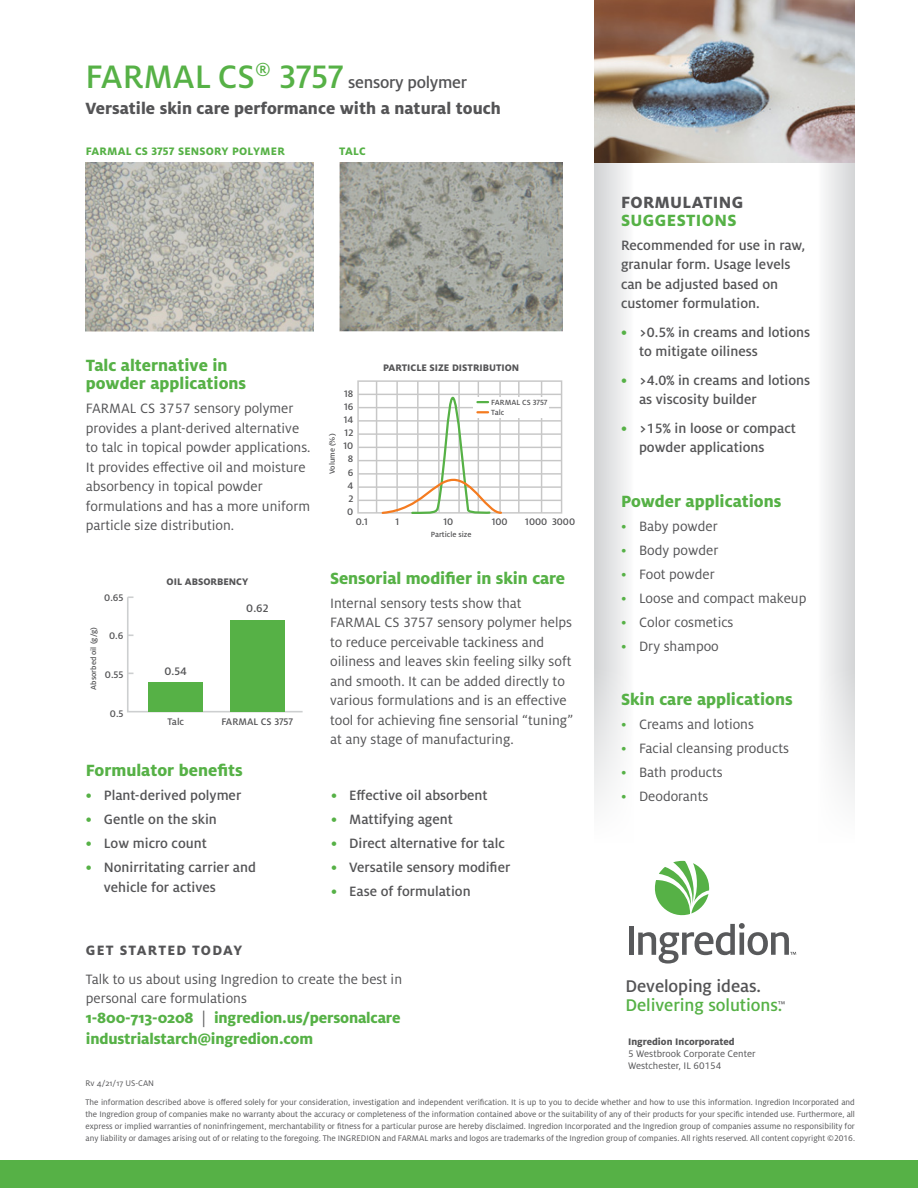
<style>
.page{position:relative;width:918px;height:1188px;background:#fff}
.page>*{position:absolute;margin:0;border:0;box-sizing:border-box;transform-origin:0 0}
.t1{font:500 18.75px "Milo Pro";letter-spacing:-.005em;color:#56b146}
.t2{font:500 18.75px "Milo Pro";letter-spacing:-.005em;color:#545456}
.sub2__green_extra_bo{font:800 18px/18.6px "Milo Pro";color:#56b146}
.sub2__green_extra_bo-2{font:800 18px/25.5px "Milo Pro";color:#545456}
.eyebrow_text{font:800 18px/18px "Milo Pro";letter-spacing:.02em;color:#545456}
.fine_print{font:800 16.5px/21px "Milo Pro";letter-spacing:-.01em;color:#56b146}
.text1{font:15px/19.5px "Milo Pro";color:#545456}
.bullet1{font:500 15px/19.5px "Milo Pro";color:#545456}
.fine_print-2{font:15px/28.5px "Milo Pro";color:#545456}
.eyebrow_text-2{font:800 12px "Milo Pro";letter-spacing:.02em;color:#56b146}
.t3{font:500 12px "Milo Pro";color:#545456}
.t4{font:500 10.5px/13.2px "Milo Pro";color:#545456;text-align:center}
.t5{font:800 10.5px "Milo Pro";color:#545456}
.t6{font:10.5px "Milo Pro";color:#545456}
.fine_print-3{font:9px/12px "Milo Pro";color:#545456;text-align:justify}
.t7{font:500 8.25px/10.4px "Milo Pro";color:#545456}
.s1{font-weight:500;font-size:36px;color:#56b146}
.s2{font-weight:500}
.s3{color:#56b146}
.s4{font-weight:800}
.s5{font-weight:400;color:#545456}
</style>
<div class="page">
<div style="left:0;top:1161px;width:918px;height:27px;background:#56b146"></div>
<svg style="left:594px;top:163px;width:261px;height:503px"></svg>
<svg style="left:594px;top:666px;width:261px;height:138px"></svg>
<img style="left:594px;top:0;width:261px;height:163px">
<img style="left:339px;top:162px;width:224px;height:170px">
<svg style="left:127px;top:596px;width:175px;height:117px"></svg>
<div style="left:149px;top:682px;width:54px;height:30px;background:#56b146"></div>
<div style="left:230px;top:620px;width:54px;height:92px;background:#56b146"></div>
<img style="left:86px;top:162px;width:228px;height:169px">
<svg style="left:357px;top:380px;width:205px;height:134px"></svg>
<hr style="left:629px;top:927px;width:4px;height:28px;background:#58595b">
<svg style="left:638px;top:860px;width:158px;height:104px"></svg>
<p class="sub2__green_extra_bo-2" style="left:86px;top:70px;width:417px"><span class="s1">FARMAL CS</span><sup>®</sup> <span class="s1">3757</span> <span class="s2">sensory polymer<br></span>Versatile skin care performance with a natural touch</p>
<p class="eyebrow_text-2" style="left:86px;top:144px;width:200px">FARMAL CS 3757 SENSORY POLYMER</p>
<p class="eyebrow_text-2" style="left:339px;top:144px;width:28px">TALC</p>
<p class="sub2__green_extra_bo" style="left:86px;top:356px;width:162px">Talc alternative in powder applications</p>
<p class="text1" style="left:86px;top:399px;width:226px">FARMAL CS 3757 sensory polymer provides a plant-derived alternative to talc in topical powder applications.<br>It provides effective oil and moisture absorbency in topical powder formulations and has a more uniform particle size distribution.</p>
<p class="t4" style="left:104px;top:591px;width:21px">0.65</p>
<p class="t4" style="left:109px;top:629px;width:16px">0.6</p>
<p class="t4" style="left:105px;top:668px;width:20px">0.55</p>
<p class="t4" style="left:110px;top:707px;width:15px">0.5</p>
<p class="t7" style="left:88px;top:690px;width:64px;rotate:-90deg">Absorbed oil (g/g)</p>
<p class="t5" style="left:167px;top:575px;width:83px">OIL ABSORBENCY</p>
<p class="t3" style="left:165px;top:665px;width:24px">0.54</p>
<p class="t3" style="left:246px;top:602px;width:24px">0.62</p>
<p class="t4" style="left:167px;top:715px;width:18px">Talc</p>
<p class="t4" style="left:221px;top:715px;width:73px">FARMAL CS 3757</p>
<p class="sub2__green_extra_bo" style="left:86px;top:761px;width:158px">Formulator benefits</p>
<p class="bullet1" style="left:86px;top:786px;width:157px"><span class="s3">•</span> Plant-derived polymer</p>
<p class="bullet1" style="left:86px;top:810px;width:133px"><span class="s3">•</span> Gentle on the skin</p>
<p class="bullet1" style="left:86px;top:834px;width:123px"><span class="s3">•</span> Low micro count</p>
<p class="bullet1" style="left:104px;top:858px;width:154px;text-indent:-18px"><span class="s3">•</span> Nonirritating carrier and vehicle for actives</p>
<p class="t4" style="left:344px;top:387px;width:11px">18<br>16<br>14<br>12<br>10<br>8<br>6<br>4<br>2<br>0</p>
<p class="t7" style="left:327px;top:474px;width:42px;rotate:-90deg">Volume (%)</p>
<p class="t5" style="left:383px;top:361px;width:138px">PARTICLE SIZE DISTRIBUTION</p>
<p class="t7" style="left:491px;top:397px;width:58px">FARMAL CS 3757<br>Talc</p>
<p class="t4" style="left:356px;top:515px;width:14px">0.1</p>
<p class="t4" style="left:396px;top:515px;width:5px">1</p>
<p class="t4" style="left:444px;top:515px;width:11px">10</p>
<p class="t4" style="left:492px;top:515px;width:17px">100</p>
<p class="t4" style="left:525px;top:515px;width:23px">1000</p>
<p class="t4" style="left:552px;top:515px;width:25px">3000</p>
<p class="t7" style="left:431px;top:529px;width:42px">Particle size</p>
<p class="sub2__green_extra_bo" style="left:330px;top:568px;width:237px">Sensorial modifier in skin care</p>
<p class="text1" style="left:330px;top:593px;width:245px">Internal sensory tests show that FARMAL CS 3757 sensory polymer helps to reduce perceivable tackiness and oiliness and leaves skin feeling silky soft and smooth. It can be added directly to various formulations and is an effective tool for achieving fine sensorial “tuning” at any stage of manufacturing.</p>
<p class="bullet1" style="left:331px;top:786px;width:158px"><span class="s3">•</span> Effective oil absorbent</p>
<p class="bullet1" style="left:331px;top:810px;width:123px"><span class="s3">•</span> Mattifying agent</p>
<p class="bullet1" style="left:331px;top:834px;width:175px"><span class="s3">•</span> Direct alternative for talc</p>
<p class="bullet1" style="left:331px;top:858px;width:181px"><span class="s3">•</span> Versatile sensory modifier</p>
<p class="bullet1" style="left:331px;top:882px;width:141px"><span class="s3">•</span> Ease of formulation</p>
<p class="fine_print-2" style="left:86px;top:936px;width:318px"><span class="s4">GET STARTED TODAY<br></span>Talk to us about using Ingredion to create the best in</p>
<p class="fine_print-2" style="left:86px;top:984px;width:163px">personal care formulations</p>
<p class="fine_print" style="left:86px;top:1008px;width:316px">1-800-713-0208 <span class="s5">|</span> ingredion.us/personalcare industrialstarch@ingredion.com</p>
<p class="fine_print-3" style="left:86px;top:1077px;width:70px">Rv 4/21/17 US-CAN</p>
<p class="eyebrow_text" style="left:621px;top:193px;width:124px">FORMULATING<br><span class="s3">SUGGESTIONS</span></p>
<p class="bullet1" style="left:621px;top:235px;width:186px">Recommended for use in raw, granular form. Usage levels can be adjusted based on customer formulation.</p>
<p class="bullet1" style="left:639px;top:322px;width:173px;text-indent:-18px"><span class="s3">•</span> &gt;0.5% in creams and lotions to mitigate oiliness</p>
<p class="bullet1" style="left:639px;top:370px;width:173px;text-indent:-18px"><span class="s3">•</span> &gt;4.0% in creams and lotions as viscosity builder</p>
<p class="bullet1" style="left:639px;top:418px;width:158px;text-indent:-18px"><span class="s3">•</span> &gt;15% in loose or compact powder applications</p>
<p class="sub2__green_extra_bo" style="left:621px;top:492px;width:162px">Powder applications</p>
<p class="text1" style="left:621px;top:517px;width:98px"><span class="s3">•</span> Baby powder</p>
<p class="text1" style="left:621px;top:541px;width:99px"><span class="s3">•</span> Body powder</p>
<p class="text1" style="left:621px;top:565px;width:95px"><span class="s3">•</span> Foot powder</p>
<p class="text1" style="left:621px;top:589px;width:187px"><span class="s3">•</span> Loose and compact makeup</p>
<p class="text1" style="left:621px;top:613px;width:114px"><span class="s3">•</span> Color cosmetics</p>
<p class="text1" style="left:621px;top:637px;width:99px"><span class="s3">•</span> Dry shampoo</p>
<p class="sub2__green_extra_bo" style="left:621px;top:690px;width:173px">Skin care applications</p>
<p class="text1" style="left:621px;top:715px;width:134px"><span class="s3">•</span> Creams and lotions</p>
<p class="text1" style="left:621px;top:739px;width:169px"><span class="s3">•</span> Facial cleansing products</p>
<p class="text1" style="left:621px;top:763px;width:103px"><span class="s3">•</span> Bath products</p>
<p class="text1" style="left:621px;top:787px;width:89px"><span class="s3">•</span> Deodorants</p>
<p class="t2" style="left:626px;top:976px;width:137px">Developing ideas.</p>
<p class="t1" style="left:626px;top:995px;width:162px">Delivering solutions.<sup>™</sup></p>
<p class="t5" style="left:628px;top:1036px;width:108px">Ingredion Incorporated</p>
<p class="t6" style="left:628px;top:1048px;width:129px">5 Westbrook Corporate Center</p>
<p class="t6" style="left:628px;top:1060px;width:95px">Westchester, IL 60154</p>
<p class="fine_print-3" style="left:86px;top:1096px;width:771px">The information described above is offered solely for your consideration, investigation and independent verification. It is up to you to decide whether and how to use this information. Ingredion Incorporated and the Ingredion group of companies make no warranty about the accuracy or completeness of the information contained above or the suitability of any of their products for your specific intended use. Furthermore, all express or implied warranties of noninfringement, merchantability or fitness for a particular purose are hereby disclaimed. Ingredion Incorporated and the Ingredion group of companies assume no responsibility for any liability or damages arising out of or relating to the foregoing. The INGREDION and FARMAL marks and logos are trademarks of the Ingredion group of companies. All rights reserved. All content copyright ©2016.</p>
</div>
